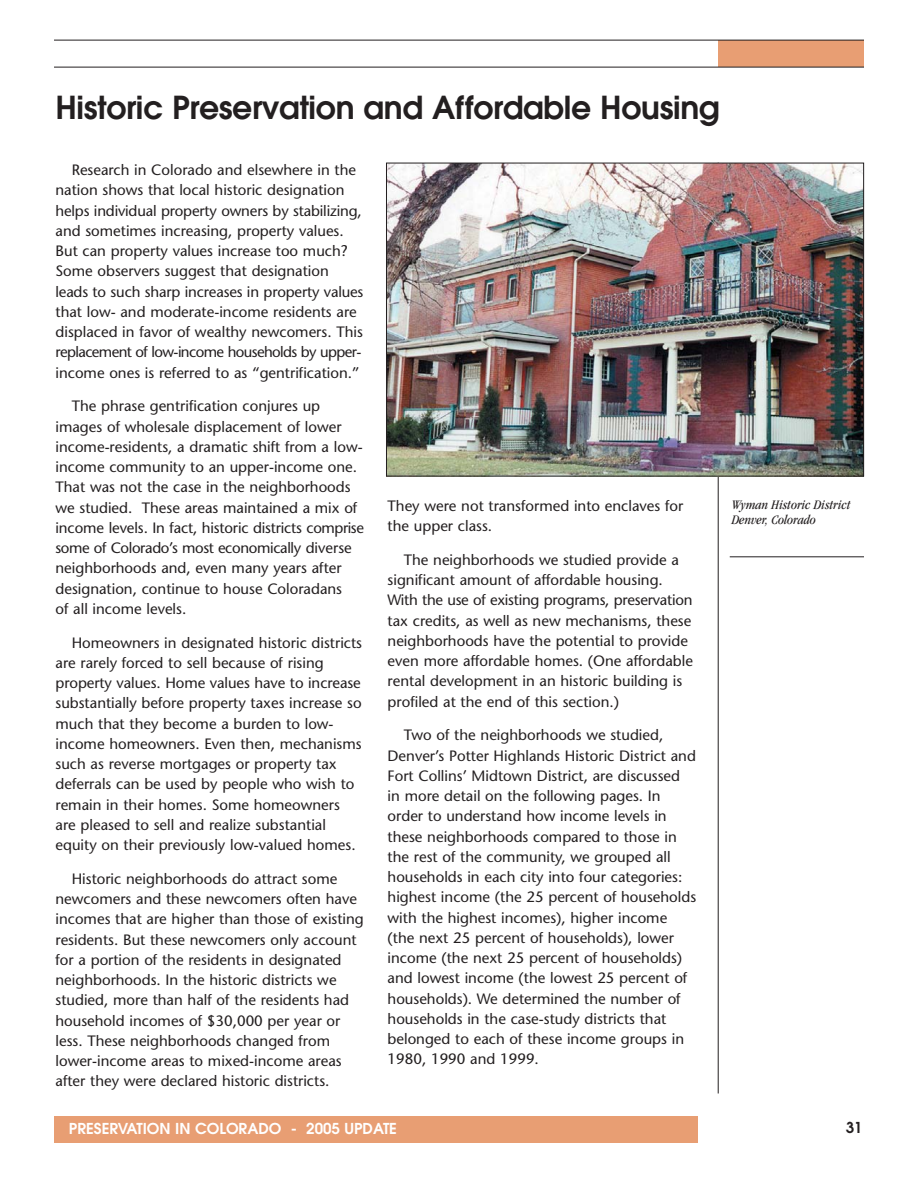
<style>
.page{position:relative;width:918px;height:1188px;background:#fff}
.page>*{position:absolute;margin:0;border:0;box-sizing:border-box;transform-origin:0 0}
.t1{font:600 31.5px "Avant Garde";letter-spacing:-.01em;color:#231f20}
.t2{font:15px/20.2px "Stone Sans";color:#231f20}
.t3{font:600 15px "Avant Garde";color:#fff}
.t4{font:600 15px "Avant Garde";color:#231f20}
.t5{font:italic condensed 13.5px/15px "Garamond";color:#231f20}
</style>
<div class="page">
<div style="left:54px;top:1116px;width:644px;height:27px;background:#e89e73"></div>
<div style="left:718px;top:40px;width:146px;height:27px;background:#e89e73"></div>
<hr style="left:54px;top:40px;width:810px;height:1px;background:#231f20">
<hr style="left:54px;top:67px;width:810px;height:1px;background:#231f20">
<hr style="left:718px;top:163px;width:1px;height:930px;background:#231f20">
<img style="left:388px;top:165px;width:474px;height:309px">
<div style="left:386px;top:163px;width:478px;height:313px;border:1px solid #231f20"></div>
<hr style="left:730px;top:556px;width:134px;height:1px;background:#231f20">
<h1 class="t1" style="left:56px;top:96px;width:666px">Historic Preservation and Affordable Housing</h1>
<p class="t2" style="left:56px;top:161px;width:309px;text-indent:16px">Research in Colorado and elsewhere in the nation shows that local historic designation helps individual property owners by stabilizing, and sometimes increasing, property values.<br>But can property values increase too much?<br>Some observers suggest that designation leads to such sharp increases in property values that low- and moderate-income residents are displaced in favor of wealthy newcomers. This replacement of low-income households by upper&shy;income ones is referred to as “gentrification.”</p>
<p class="t2" style="left:56px;top:398px;width:310px;text-indent:16px">The phrase gentrification conjures up images of wholesale displacement of lower income-residents, a dramatic shift from a low&shy;income community to an upper-income one.<br>That was not the case in the neighborhoods we studied. These areas maintained a mix of income levels. In fact, historic districts comprise some of Colorado’s most economically diverse neighborhoods and, even many years after designation, continue to house Coloradans<br>of all income levels.</p>
<p class="t2" style="left:56px;top:634px;width:308px;text-indent:16px">Homeowners in designated historic districts are rarely forced to sell because of rising property values. Home values have to increase substantially before property taxes increase so much that they become a burden to low&shy;income homeowners. Even then, mechanisms such as reverse mortgages or property tax deferrals can be used by people who wish to remain in their homes. Some homeowners are pleased to sell and realize substantial equity on their previously low-valued homes.</p>
<p class="t2" style="left:56px;top:870px;width:310px;text-indent:16px">Historic neighborhoods do attract some newcomers and these newcomers often have incomes that are higher than those of existing residents. But these newcomers only account for a portion of the residents in designated neighborhoods. In the historic districts we studied, more than half of the residents had household incomes of $30,000 per year or less. These neighborhoods changed from lower-income areas to mixed-income areas after they were declared historic districts.</p>
<p class="t2" style="left:388px;top:497px;width:297px">They were not transformed into enclaves for the upper class.</p>
<p class="t2" style="left:388px;top:551px;width:307px;text-indent:16px">The neighborhoods we studied provide a significant amount of affordable housing.<br>With the use of existing programs, preservation tax credits, as well as new mechanisms, these neighborhoods have the potential to provide even more affordable homes. (One affordable rental development in an historic building is profiled at the end of this section.)</p>
<p class="t2" style="left:388px;top:727px;width:310px;text-indent:16px">Two of the neighborhoods we studied, Denver’s Potter Highlands Historic District and Fort Collins’ Midtown District, are discussed in more detail on the following pages. In order to understand how income levels in these neighborhoods compared to those in the rest of the community, we grouped all households in each city into four categories: highest income (the 25 percent of households with the highest incomes), higher income (the next 25 percent of households), lower income (the next 25 percent of households) and lowest income (the lowest 25 percent of households). We determined the number of households in the case-study districts that belonged to each of these income groups in 1980, 1990 and 1999.</p>
<p class="t3" style="left:69px;top:1123px;width:330px">PRESERVATION IN COLORADO - 2005 UPDATE</p>
<p class="t5" style="left:732px;top:498px;width:120px">Wyman Historic District<br>Denver, Colorado</p>
<p class="t4" style="left:846px;top:1122px;width:18px">31</p>
</div>
